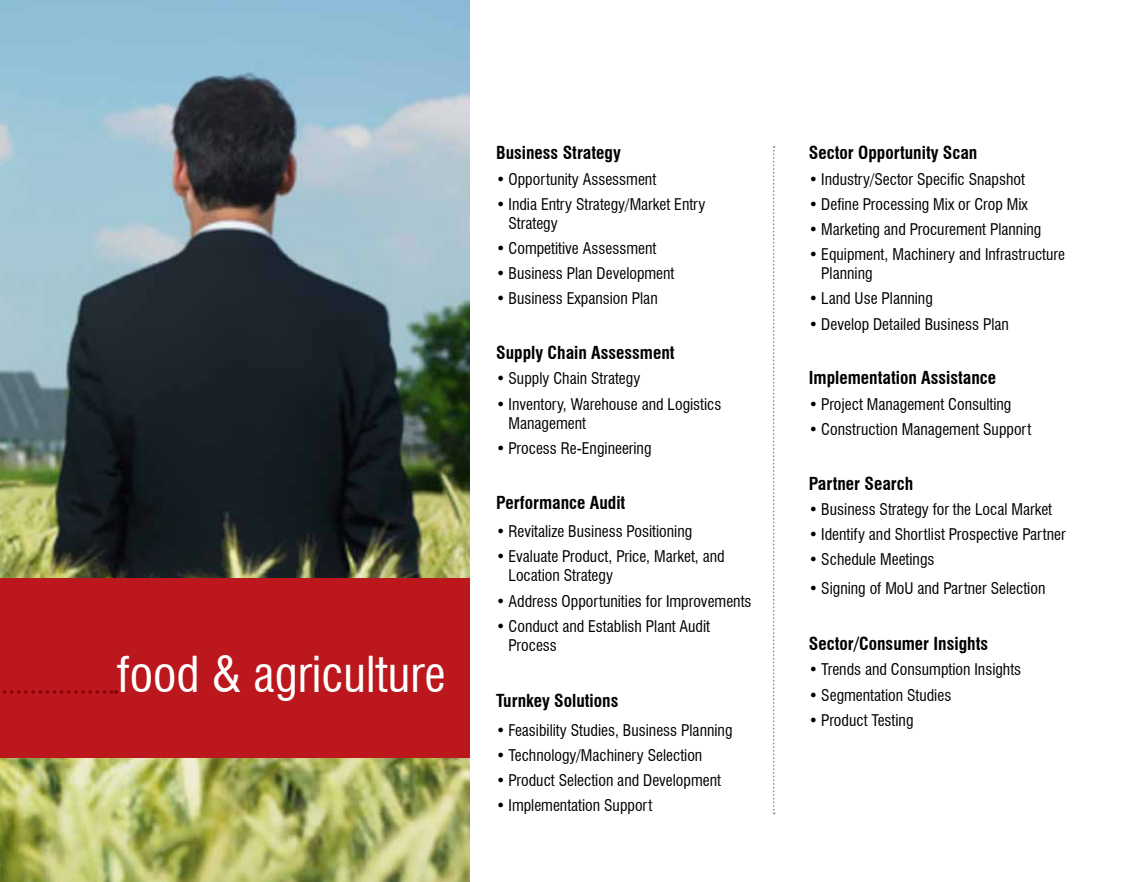
<style>
.page{position:relative;width:1134px;height:882px;background:#fff}
.page>*{position:absolute;margin:0;border:0;box-sizing:border-box;transform-origin:0 0}
.t1{font:condensed 48.3px "Swiss 721 BT";color:#fff}
.t2{font:700 condensed 17.5px "Swiss 721 BT";color:#000}
.t3{font:condensed 15.75px/18.9px "Swiss 721 BT";color:#000}
</style>
<div class="page">
<img style="left:0;top:0;width:470px;height:882px">
<div style="left:0;top:578px;width:470px;height:180px;background:#bb171d"></div>
<svg style="left:3px;top:690px;width:114px;height:4px"></svg>
<svg style="left:773px;top:146px;width:2px;height:668px"></svg>
<h1 class="t1" style="left:117px;top:646px;width:330px">food &amp; agriculture</h1>
<p class="t2" style="left:496px;top:143px;width:126px">Business Strategy</p>
<p class="t3" style="left:496px;top:169px;width:162px">• Opportunity Assessment</p>
<p class="t3" style="left:509px;top:195px;width:198px;text-indent:-12px">• India Entry Strategy/Market Entry<br>Strategy</p>
<p class="t3" style="left:496px;top:239px;width:162px">• Competitive Assessment</p>
<p class="t3" style="left:496px;top:264px;width:180px">• Business Plan Development</p>
<p class="t3" style="left:496px;top:289px;width:163px">• Business Expansion Plan</p>
<p class="t2" style="left:496px;top:342px;width:180px">Supply Chain Assessment</p>
<p class="t3" style="left:496px;top:369px;width:146px">• Supply Chain Strategy</p>
<p class="t3" style="left:509px;top:394px;width:214px;text-indent:-12px">• Inventory, Warehouse and Logistics<br>Management</p>
<p class="t3" style="left:496px;top:439px;width:157px">• Process Re-Engineering</p>
<p class="t2" style="left:496px;top:492px;width:131px">Performance Audit</p>
<p class="t3" style="left:496px;top:522px;width:198px">• Revitalize Business Positioning</p>
<p class="t3" style="left:509px;top:547px;width:218px;text-indent:-12px">• Evaluate Product, Price, Market, and<br>Location Strategy</p>
<p class="t3" style="left:496px;top:591px;width:257px">• Address Opportunities for Improvements</p>
<p class="t3" style="left:509px;top:617px;width:203px;text-indent:-12px">• Conduct and Establish Plant Audit<br>Process</p>
<p class="t2" style="left:496px;top:690px;width:124px">Turnkey Solutions</p>
<p class="t3" style="left:496px;top:720px;width:238px">• Feasibility Studies, Business Planning</p>
<p class="t3" style="left:496px;top:746px;width:208px">• Technology/Machinery Selection</p>
<p class="t3" style="left:496px;top:771px;width:226px">• Product Selection and Development</p>
<p class="t3" style="left:496px;top:796px;width:158px">• Implementation Support</p>
<p class="t2" style="left:809px;top:143px;width:170px">Sector Opportunity Scan</p>
<p class="t3" style="left:809px;top:169px;width:218px">• Industry/Sector Specific Snapshot</p>
<p class="t3" style="left:809px;top:195px;width:221px">• Define Processing Mix or Crop Mix</p>
<p class="t3" style="left:809px;top:220px;width:234px">• Marketing and Procurement Planning</p>
<p class="t3" style="left:821px;top:245px;width:245px;text-indent:-12px">• Equipment, Machinery and Infrastructure<br>Planning</p>
<p class="t3" style="left:809px;top:289px;width:125px">• Land Use Planning</p>
<p class="t3" style="left:809px;top:314px;width:201px">• Develop Detailed Business Plan</p>
<p class="t2" style="left:809px;top:368px;width:189px">Implementation Assistance</p>
<p class="t3" style="left:809px;top:394px;width:204px">• Project Management Consulting</p>
<p class="t3" style="left:809px;top:420px;width:224px">• Construction Management Support</p>
<p class="t2" style="left:809px;top:473px;width:106px">Partner Search</p>
<p class="t3" style="left:809px;top:500px;width:245px">• Business Strategy for the Local Market</p>
<p class="t3" style="left:809px;top:525px;width:258px">• Identify and Shortlist Prospective Partner</p>
<p class="t3" style="left:809px;top:550px;width:127px">• Schedule Meetings</p>
<p class="t3" style="left:809px;top:579px;width:238px">• Signing of MoU and Partner Selection</p>
<p class="t2" style="left:809px;top:633px;width:181px">Sector/Consumer Insights</p>
<p class="t3" style="left:809px;top:660px;width:214px">• Trends and Consumption Insights</p>
<p class="t3" style="left:809px;top:685px;width:144px">• Segmentation Studies</p>
<p class="t3" style="left:809px;top:711px;width:106px">• Product Testing</p>
</div>
